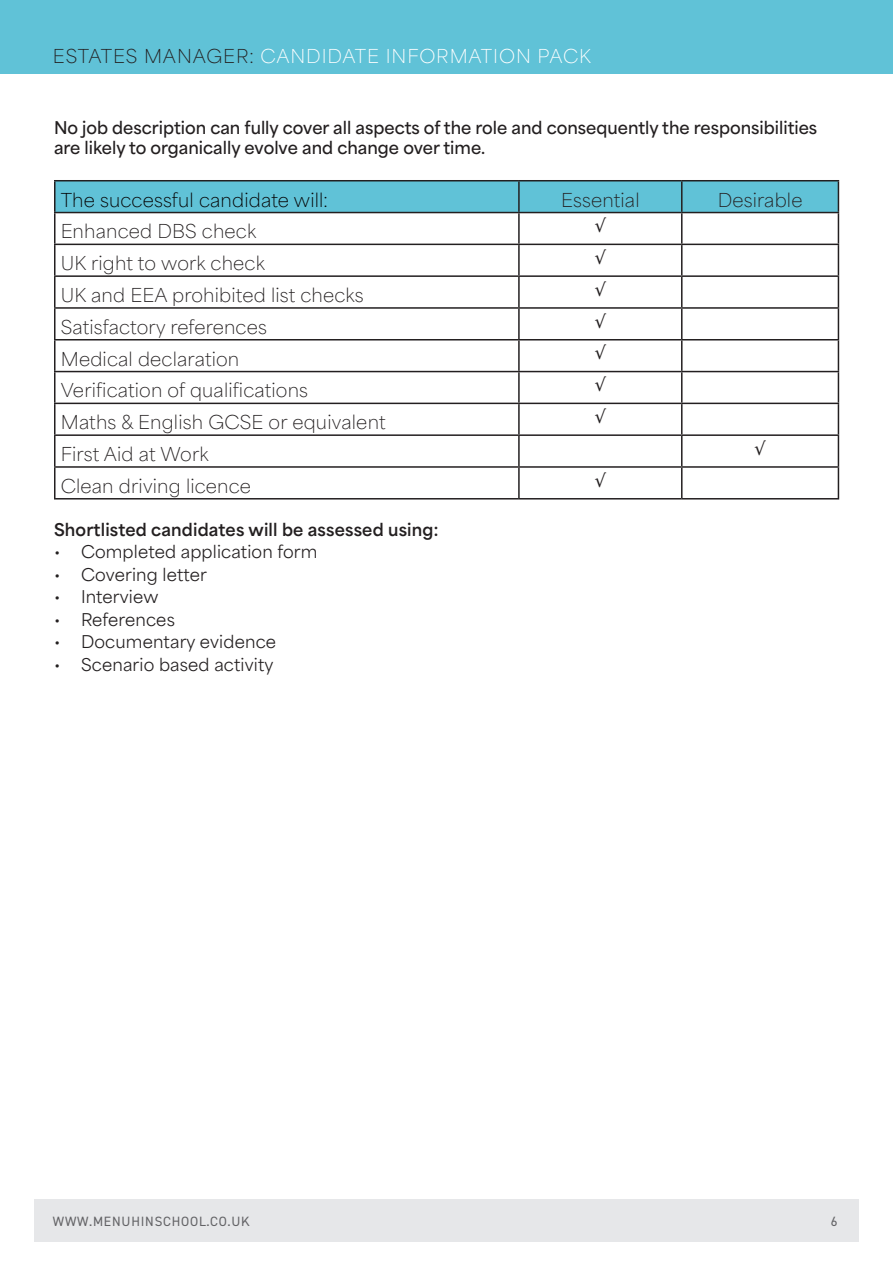
<style>
.page{position:relative;width:893px;height:1263px;background:#fff}
.page>*{position:absolute;margin:0;border:0;box-sizing:border-box;transform-origin:0 0}
.t1{font:100 18px "Area Normal";letter-spacing:.01em;color:#231f20}
.t2{font:100 18px "Area Normal";letter-spacing:.05em;color:#fff}
.t3{font:100 18px "Area Normal";letter-spacing:.01em;color:#030000}
.t4{font:600 16.5px/19.8px "Area Normal";color:#231f20}
.t5{font:16.5px "Area Normal";letter-spacing:.01em;color:#231f20}
.t6{font:700 16.5px "Area Normal";letter-spacing:.01em;color:#231f20}
.t7{font:13.5px "DIN2014";letter-spacing:.06em;color:#636366}
.s1{color:#231f20}
</style>
<div class="page">
<div style="left:34px;top:1199px;width:825px;height:43px;background:#e6e7e9"></div>
<div style="left:0;top:0;width:893px;height:73px;background:#60c2d7"></div>
<hr style="left:54px;top:180px;width:465px;height:1px;background:#231f20">
<hr style="left:54px;top:181px;width:2px;height:31px;background:#231f20">
<hr style="left:519px;top:180px;width:163px;height:1px;background:#231f20">
<hr style="left:682px;top:180px;width:157px;height:1px;background:#231f20">
<hr style="left:838px;top:181px;width:1px;height:31px;background:#231f20">
<hr style="left:54px;top:212px;width:465px;height:1px;background:#231f20">
<hr style="left:54px;top:213px;width:2px;height:31px;background:#231f20">
<hr style="left:518px;top:213px;width:2px;height:31px;background:#231f20">
<hr style="left:682px;top:212px;width:157px;height:1px;background:#231f20">
<hr style="left:681px;top:213px;width:1px;height:31px;background:#231f20">
<hr style="left:838px;top:213px;width:1px;height:31px;background:#231f20">
<hr style="left:54px;top:244px;width:465px;height:1px;background:#231f20">
<hr style="left:54px;top:245px;width:2px;height:30px;background:#231f20">
<hr style="left:519px;top:244px;width:163px;height:1px;background:#231f20">
<hr style="left:518px;top:245px;width:2px;height:30px;background:#231f20">
<hr style="left:682px;top:244px;width:157px;height:1px;background:#231f20">
<hr style="left:681px;top:245px;width:1px;height:30px;background:#231f20">
<hr style="left:838px;top:245px;width:1px;height:30px;background:#231f20">
<hr style="left:54px;top:275px;width:465px;height:2px;background:#231f20">
<hr style="left:54px;top:277px;width:2px;height:30px;background:#231f20">
<hr style="left:519px;top:275px;width:163px;height:2px;background:#231f20">
<hr style="left:518px;top:277px;width:2px;height:30px;background:#231f20">
<hr style="left:682px;top:275px;width:157px;height:2px;background:#231f20">
<hr style="left:681px;top:277px;width:1px;height:30px;background:#231f20">
<hr style="left:838px;top:277px;width:1px;height:30px;background:#231f20">
<hr style="left:54px;top:307px;width:465px;height:2px;background:#231f20">
<hr style="left:54px;top:309px;width:2px;height:30px;background:#231f20">
<hr style="left:519px;top:307px;width:163px;height:2px;background:#231f20">
<hr style="left:518px;top:309px;width:2px;height:30px;background:#231f20">
<hr style="left:682px;top:307px;width:157px;height:2px;background:#231f20">
<hr style="left:681px;top:309px;width:1px;height:30px;background:#231f20">
<hr style="left:838px;top:309px;width:1px;height:30px;background:#231f20">
<hr style="left:54px;top:339px;width:465px;height:1px;background:#231f20">
<hr style="left:54px;top:340px;width:2px;height:31px;background:#231f20">
<hr style="left:519px;top:339px;width:163px;height:1px;background:#231f20">
<hr style="left:518px;top:340px;width:2px;height:31px;background:#231f20">
<hr style="left:682px;top:339px;width:157px;height:1px;background:#231f20">
<hr style="left:681px;top:340px;width:1px;height:31px;background:#231f20">
<hr style="left:838px;top:340px;width:1px;height:31px;background:#231f20">
<hr style="left:54px;top:371px;width:465px;height:1px;background:#231f20">
<hr style="left:54px;top:372px;width:2px;height:31px;background:#231f20">
<hr style="left:519px;top:371px;width:163px;height:1px;background:#231f20">
<hr style="left:518px;top:372px;width:2px;height:31px;background:#231f20">
<hr style="left:682px;top:371px;width:157px;height:1px;background:#231f20">
<hr style="left:681px;top:372px;width:1px;height:31px;background:#231f20">
<hr style="left:838px;top:372px;width:1px;height:31px;background:#231f20">
<hr style="left:54px;top:403px;width:465px;height:1px;background:#231f20">
<hr style="left:54px;top:404px;width:2px;height:30px;background:#231f20">
<hr style="left:519px;top:403px;width:163px;height:1px;background:#231f20">
<hr style="left:518px;top:404px;width:2px;height:30px;background:#231f20">
<hr style="left:682px;top:403px;width:157px;height:1px;background:#231f20">
<hr style="left:681px;top:404px;width:1px;height:30px;background:#231f20">
<hr style="left:838px;top:404px;width:1px;height:30px;background:#231f20">
<hr style="left:54px;top:434px;width:465px;height:2px;background:#231f20">
<hr style="left:54px;top:436px;width:2px;height:30px;background:#231f20">
<hr style="left:519px;top:434px;width:163px;height:2px;background:#231f20">
<hr style="left:518px;top:436px;width:2px;height:30px;background:#231f20">
<hr style="left:682px;top:434px;width:157px;height:2px;background:#231f20">
<hr style="left:681px;top:436px;width:1px;height:30px;background:#231f20">
<hr style="left:838px;top:436px;width:1px;height:30px;background:#231f20">
<hr style="left:54px;top:466px;width:465px;height:2px;background:#231f20">
<hr style="left:54px;top:468px;width:2px;height:30px;background:#231f20">
<hr style="left:519px;top:466px;width:163px;height:2px;background:#231f20">
<hr style="left:518px;top:468px;width:2px;height:30px;background:#231f20">
<hr style="left:682px;top:466px;width:157px;height:2px;background:#231f20">
<hr style="left:681px;top:468px;width:1px;height:30px;background:#231f20">
<hr style="left:838px;top:468px;width:1px;height:30px;background:#231f20">
<hr style="left:54px;top:498px;width:465px;height:1px;background:#231f20">
<hr style="left:519px;top:498px;width:163px;height:1px;background:#231f20">
<hr style="left:682px;top:498px;width:157px;height:1px;background:#231f20">
<svg style="left:55px;top:181px;width:783px;height:52px"></svg>
<p class="t2" style="left:53px;top:40px;width:540px"><span class="s1">ESTATES MANAGER:</span> CANDIDATE INFORMATION PACK</p>
<p class="t4" style="left:54px;top:116px;width:765px">No job description can fully cover all aspects of the role and consequently the responsibilities are likely to organically evolve and change over time.</p>
<p class="t3" style="left:61px;top:184px;width:269px">The successful candidate will:</p>
<p class="t1" style="left:561px;top:184px;width:80px">Essential</p>
<p class="t1" style="left:718px;top:184px;width:86px">Desirable</p>
<p class="t1" style="left:61px;top:216px;width:197px">Enhanced DBS check</p>
<p class="t1" style="left:61px;top:247px;width:206px">UK right to work check</p>
<p class="t1" style="left:61px;top:279px;width:304px">UK and EEA prohibited list checks</p>
<p class="t1" style="left:61px;top:311px;width:208px">Satisfactory references</p>
<p class="t1" style="left:61px;top:343px;width:180px">Medical declaration</p>
<p class="t1" style="left:61px;top:375px;width:249px">Verification of qualifications</p>
<p class="t1" style="left:61px;top:406px;width:326px">Maths &amp; English GCSE or equivalent</p>
<p class="t1" style="left:61px;top:438px;width:149px">First Aid at Work</p>
<p class="t1" style="left:61px;top:470px;width:192px">Clean driving licence</p>
<p class="t6" style="left:54px;top:515px;width:386px">Shortlisted candidates will be assessed using:</p>
<p class="t5" style="left:54px;top:537px;width:265px">• Completed application form</p>
<p class="t5" style="left:54px;top:560px;width:155px">• Covering letter</p>
<p class="t5" style="left:54px;top:582px;width:106px">• Interview</p>
<p class="t5" style="left:54px;top:605px;width:122px">• References</p>
<p class="t5" style="left:54px;top:627px;width:224px">• Documentary evidence</p>
<p class="t5" style="left:54px;top:650px;width:221px">• Scenario based activity</p>
<p class="t7" style="left:53px;top:1212px;width:198px">WWW.MENUHINSCHOOL.CO.UK</p>
<p class="t7" style="left:831px;top:1212px;width:8px">6</p>
</div>
